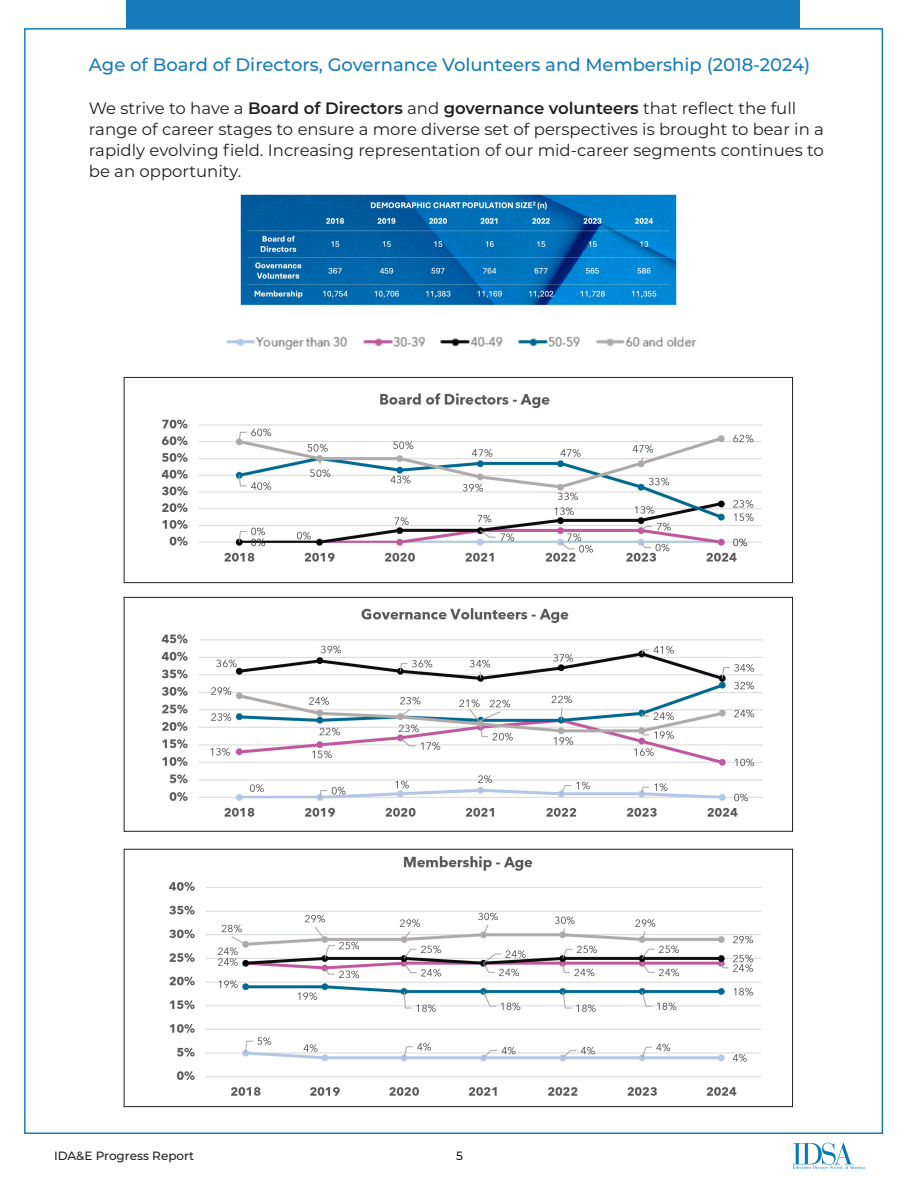
<style>
.page{position:relative;width:918px;height:1188px;background:#fff}
.page>*{position:absolute;margin:0;border:0;box-sizing:border-box;transform-origin:0 0}
.t1{font:500 18px "Montserrat";color:#167cbb}
.t2{font:16.5px/21px "Montserrat";color:#231f20}
.t3{font:500 12px "Montserrat";color:#231f20}
.s1{font-weight:600}
</style>
<div class="page">
<svg style="left:793px;top:1143px;width:72px;height:27px"></svg>
<img style="left:226px;top:336px;width:471px;height:14px">
<img style="left:161px;top:393px;width:601px;height:169px">
<div style="left:124px;top:377px;width:669px;height:206px;border:1px solid #231f20"></div>
<img style="left:161px;top:608px;width:602px;height:209px">
<div style="left:124px;top:597px;width:669px;height:235px;border:1px solid #231f20"></div>
<img style="left:169px;top:856px;width:592px;height:240px">
<div style="left:124px;top:849px;width:669px;height:258px;border:1px solid #231f20"></div>
<div style="left:126px;top:0;width:674px;height:28px;background:#167cbb"></div>
<img style="left:241px;top:194px;width:435px;height:111px">
<p class="t1" style="left:89px;top:52px;width:723px">Age of Board of Directors, Governance Volunteers and Membership (2018-2024)</p>
<p class="t2" style="left:89px;top:97px;width:737px">We strive to have a <span class="s1">Board of Directors</span> and <span class="s1">governance volunteers</span> that reflect the full range of career stages to ensure a more diverse set of perspectives is brought to bear in a rapidly evolving field. Increasing representation of our mid-career segments continues to be an opportunity.</p>
<p class="t3" style="left:54px;top:1147px;width:142px">IDA&amp;E Progress Report</p>
<p class="t3" style="left:456px;top:1147px;width:8px">5</p>
</div>
